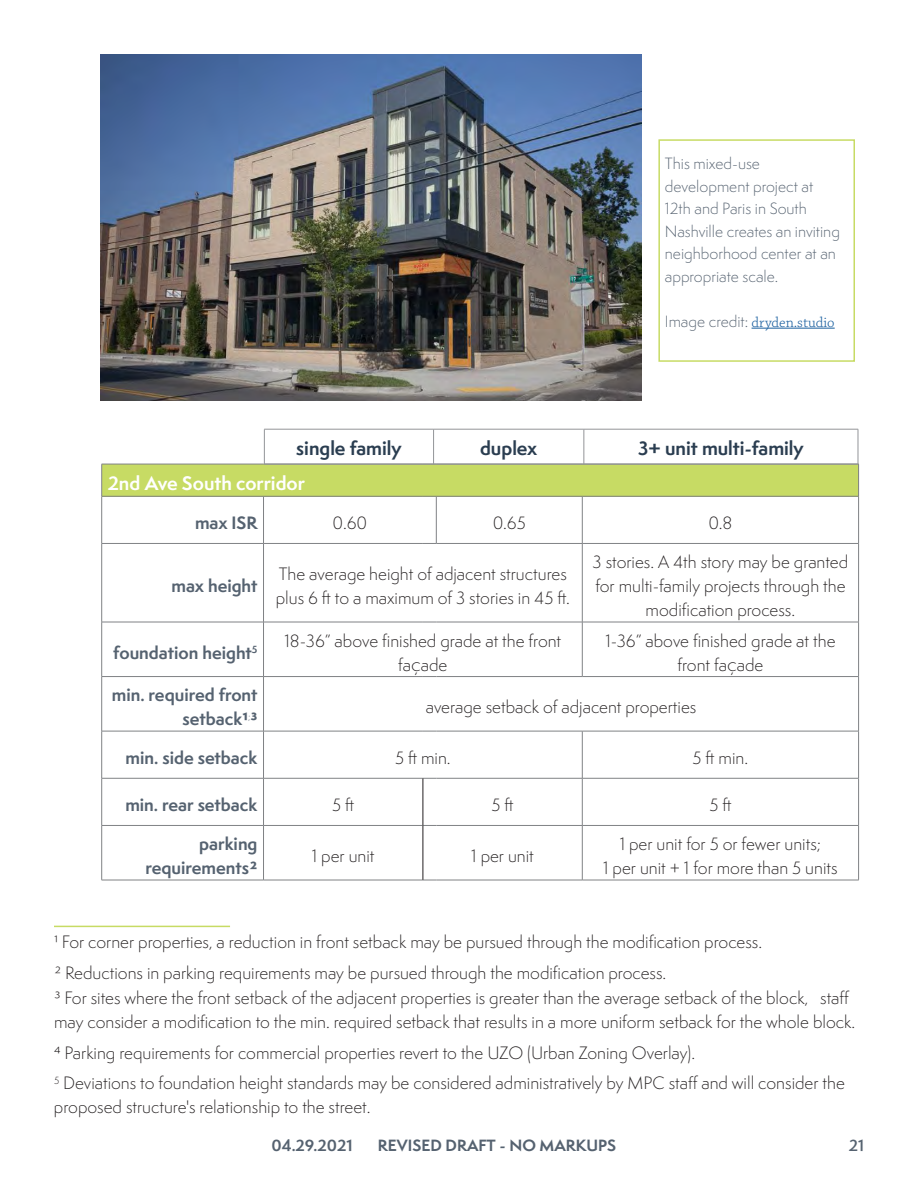
<style>
.page{position:relative;width:918px;height:1188px;background:#fff}
.page>*{position:absolute;margin:0;border:0;box-sizing:border-box;transform-origin:0 0}
._3_Subheading{font:700 18px "Semplicita Pro";color:#2a3d50}
._3_Subheading-2{font:700 18px "Semplicita Pro";color:#fff}
.t1{font:300 16.5px/24px "Semplicita Pro";color:#231f20}
._4_paragraph_heading{font:700 16.5px/24px "Semplicita Pro";color:#556270;text-align:right}
.Caption_1{font:300 15px/22.5px "Semplicita Pro";color:#556270}
.t2{font:700 15px "Semplicita Pro";color:#556270}
.Caption_1-2{font:300 15px "Chaparral Pro";color:#175d9e}
.t3{font:600 15px "Semplicita Pro";color:#556270}
.s1{font-family:"Semplicita Pro";color:#556270}
</style>
<div class="page">
<div style="left:102px;top:464px;width:757px;height:32px;background:#c7db64"></div>
<hr style="left:101px;top:464px;width:1px;height:32px;background:#808285">
<hr style="left:858px;top:464px;width:1px;height:32px;background:#808285">
<hr style="left:102px;top:496px;width:162px;height:1px;background:#808285">
<hr style="left:101px;top:496px;width:1px;height:47px;background:#808285">
<hr style="left:264px;top:496px;width:159px;height:1px;background:#808285">
<hr style="left:263px;top:496px;width:1px;height:47px;background:#808285">
<svg style="left:423px;top:496px;width:13px;height:1px"></svg>
<hr style="left:436px;top:496px;width:146px;height:1px;background:#808285">
<hr style="left:436px;top:496px;width:1px;height:47px;background:#808285">
<hr style="left:582px;top:496px;width:277px;height:1px;background:#808285">
<hr style="left:582px;top:496px;width:1px;height:47px;background:#808285">
<hr style="left:858px;top:496px;width:1px;height:47px;background:#808285">
<hr style="left:102px;top:543px;width:162px;height:1px;background:#808285">
<hr style="left:101px;top:544px;width:1px;height:78px;background:#808285">
<hr style="left:264px;top:543px;width:159px;height:1px;background:#808285">
<hr style="left:263px;top:544px;width:1px;height:78px;background:#808285">
<svg style="left:423px;top:543px;width:13px;height:1px"></svg>
<hr style="left:436px;top:543px;width:146px;height:1px;background:#808285">
<hr style="left:582px;top:543px;width:277px;height:1px;background:#808285">
<hr style="left:582px;top:544px;width:1px;height:78px;background:#808285">
<hr style="left:858px;top:544px;width:1px;height:78px;background:#808285">
<hr style="left:102px;top:622px;width:162px;height:1px;background:#808285">
<hr style="left:101px;top:622px;width:1px;height:54px;background:#808285">
<hr style="left:264px;top:622px;width:159px;height:1px;background:#808285">
<hr style="left:263px;top:622px;width:1px;height:54px;background:#808285">
<svg style="left:423px;top:622px;width:13px;height:1px"></svg>
<hr style="left:436px;top:622px;width:146px;height:1px;background:#808285">
<hr style="left:582px;top:622px;width:277px;height:1px;background:#808285">
<hr style="left:582px;top:622px;width:1px;height:54px;background:#808285">
<hr style="left:858px;top:622px;width:1px;height:54px;background:#808285">
<hr style="left:102px;top:676px;width:162px;height:1px;background:#808285">
<hr style="left:101px;top:677px;width:1px;height:54px;background:#808285">
<hr style="left:264px;top:676px;width:159px;height:1px;background:#808285">
<hr style="left:263px;top:677px;width:1px;height:54px;background:#808285">
<svg style="left:423px;top:676px;width:13px;height:1px"></svg>
<hr style="left:436px;top:676px;width:146px;height:1px;background:#808285">
<hr style="left:582px;top:676px;width:277px;height:1px;background:#808285">
<hr style="left:858px;top:677px;width:1px;height:54px;background:#808285">
<hr style="left:102px;top:731px;width:162px;height:1px;background:#808285">
<hr style="left:101px;top:731px;width:1px;height:47px;background:#808285">
<hr style="left:264px;top:731px;width:159px;height:1px;background:#808285">
<hr style="left:263px;top:731px;width:1px;height:47px;background:#808285">
<svg style="left:423px;top:731px;width:13px;height:1px"></svg>
<hr style="left:436px;top:731px;width:146px;height:1px;background:#808285">
<hr style="left:582px;top:731px;width:277px;height:1px;background:#808285">
<hr style="left:582px;top:731px;width:1px;height:47px;background:#808285">
<hr style="left:858px;top:731px;width:1px;height:47px;background:#808285">
<hr style="left:102px;top:778px;width:162px;height:1px;background:#808285">
<hr style="left:101px;top:778px;width:1px;height:47px;background:#808285">
<hr style="left:264px;top:778px;width:159px;height:1px;background:#808285">
<hr style="left:263px;top:778px;width:1px;height:47px;background:#808285">
<svg style="left:424px;top:778px;width:12px;height:1px"></svg>
<hr style="left:436px;top:778px;width:146px;height:1px;background:#808285">
<hr style="left:582px;top:778px;width:277px;height:1px;background:#808285">
<hr style="left:582px;top:778px;width:1px;height:47px;background:#808285">
<hr style="left:858px;top:778px;width:1px;height:47px;background:#808285">
<hr style="left:102px;top:825px;width:162px;height:1px;background:#808285">
<hr style="left:101px;top:826px;width:1px;height:54px;background:#808285">
<hr style="left:264px;top:825px;width:159px;height:1px;background:#808285">
<hr style="left:263px;top:826px;width:1px;height:54px;background:#808285">
<svg style="left:423px;top:825px;width:13px;height:1px"></svg>
<hr style="left:436px;top:825px;width:146px;height:1px;background:#808285">
<hr style="left:582px;top:825px;width:277px;height:1px;background:#808285">
<hr style="left:582px;top:826px;width:1px;height:54px;background:#808285">
<hr style="left:858px;top:826px;width:1px;height:54px;background:#808285">
<hr style="left:102px;top:880px;width:162px;height:1px;background:#808285">
<hr style="left:264px;top:880px;width:159px;height:1px;background:#808285">
<svg style="left:423px;top:880px;width:13px;height:1px"></svg>
<hr style="left:436px;top:880px;width:146px;height:1px;background:#808285">
<hr style="left:582px;top:880px;width:277px;height:1px;background:#808285">
<hr style="left:423px;top:778px;width:1px;height:47px;background:#231f20">
<hr style="left:423px;top:826px;width:1px;height:54px;background:#231f20">
<hr style="left:102px;top:464px;width:162px;height:1px;background:#808285">
<hr style="left:264px;top:429px;width:170px;height:1px;background:#939598">
<hr style="left:264px;top:429px;width:1px;height:35px;background:#939598">
<hr style="left:434px;top:429px;width:150px;height:1px;background:#939598">
<hr style="left:433px;top:429px;width:1px;height:35px;background:#939598">
<hr style="left:584px;top:429px;width:274px;height:1px;background:#939598">
<hr style="left:584px;top:429px;width:1px;height:35px;background:#939598">
<hr style="left:858px;top:429px;width:1px;height:35px;background:#939598">
<hr style="left:264px;top:464px;width:170px;height:1px;background:#939598">
<hr style="left:434px;top:464px;width:150px;height:1px;background:#939598">
<hr style="left:584px;top:464px;width:274px;height:1px;background:#939598">
<img style="left:101px;top:54px;width:541px;height:347px">
<div style="left:658px;top:139px;width:197px;height:223px;border:2px solid #c7db64"></div>
<hr style="left:752px;top:328px;width:83px;height:1px;background:#175d9e">
<hr style="left:54px;top:926px;width:176px;height:1px;background:#c7db64">
<p class="Caption_1" style="left:665px;top:152px;width:177px">This mixed-use development project at<br>12th and Paris in South<br>Nashville creates an inviting neighborhood center at an appropriate scale.</p>
<p class="Caption_1-2" style="left:665px;top:314px;width:171px"><span class="s1">Image credit:</span> dryden.studio</p>
<p class="_3_Subheading" style="left:296px;top:435px;width:107px">single family</p>
<p class="_3_Subheading" style="left:480px;top:435px;width:59px">duplex</p>
<p class="_3_Subheading" style="left:638px;top:435px;width:167px">3+ unit multi-family</p>
<p class="_3_Subheading-2" style="left:108px;top:470px;width:199px">2nd Ave South corridor</p>
<p class="_4_paragraph_heading" style="left:195px;top:511px;width:64px">max ISR</p>
<p class="t1" style="left:333px;top:511px;width:36px">0.60</p>
<p class="t1" style="left:493px;top:511px;width:34px">0.65</p>
<p class="t1" style="left:708px;top:511px;width:25px">0.8</p>
<p class="_4_paragraph_heading" style="left:172px;top:574px;width:88px">max height</p>
<p class="t1" style="left:276px;top:562px;width:296px">The average height of adjacent structures plus 6 ft to a maximum of 3 stories in 45 ft.</p>
<p class="t1" style="left:593px;top:550px;width:257px;text-align:center">3 stories. A 4th story may be granted for multi-family projects through the modification process.</p>
<p class="_4_paragraph_heading" style="left:113px;top:640px;width:146px">foundation height<sup>5</sup></p>
<p class="t1" style="left:285px;top:628px;width:278px;text-align:center">18-36” above finished grade at the front faÇade</p>
<p class="t1" style="left:605px;top:628px;width:232px;text-align:center">1-36” above finished grade at the front faÇade</p>
<p class="_4_paragraph_heading" style="left:112px;top:683px;width:147px">min. required front setback¹<sup>;</sup>³</p>
<p class="t1" style="left:426px;top:695px;width:272px">average setback of adjacent properties</p>
<p class="_4_paragraph_heading" style="left:126px;top:746px;width:133px">min. side setback</p>
<p class="t1" style="left:395px;top:746px;width:57px">5 ft min.</p>
<p class="t1" style="left:693px;top:746px;width:57px">5 ft min.</p>
<p class="_4_paragraph_heading" style="left:125px;top:793px;width:134px">min. rear setback</p>
<p class="t1" style="left:332px;top:793px;width:24px">5 ft</p>
<p class="t1" style="left:492px;top:793px;width:24px">5 ft</p>
<p class="t1" style="left:709px;top:793px;width:24px">5 ft</p>
<p class="_4_paragraph_heading" style="left:199px;top:832px;width:60px">parking</p>
<p class="_4_paragraph_heading" style="left:146px;top:856px;width:114px">requirements²</p>
<p class="t1" style="left:620px;top:832px;width:203px">1 per unit for 5 or fewer units;</p>
<p class="t1" style="left:603px;top:856px;width:236px">1 per unit + 1 for more than 5 units</p>
<p class="t1" style="left:312px;top:844px;width:64px">1 per unit</p>
<p class="t1" style="left:471px;top:844px;width:64px">1 per unit</p>
<p class="t1" style="left:54px;top:930px;width:710px">¹ For corner properties, a reduction in front setback may be pursued through the modification process.</p>
<p class="t1" style="left:54px;top:961px;width:614px">² Reductions in parking requirements may be pursued through the modification process.</p>
<p class="t1" style="left:54px;top:986px;width:803px">³ For sites where the front setback of the adjacent properties is greater than the average setback of the block, staff may consider a modification to the min. required setback that results in a more uniform setback for the whole block.</p>
<p class="t1" style="left:54px;top:1041px;width:643px">4 Parking requirements for commercial properties revert to the UZO (Urban Zoning Overlay).</p>
<p class="t1" style="left:54px;top:1071px;width:792px"><sup>5</sup> Deviations to foundation height standards may be considered administratively by MPC staff and will consider the proposed structure's relationship to the street.</p>
<p class="t2" style="left:271px;top:1134px;width:83px">04.29.2021</p>
<p class="t2" style="left:378px;top:1134px;width:240px">REVISED DRAFT - NO MARKUPS</p>
<p class="t3" style="left:849px;top:1134px;width:17px">21</p>
</div>
